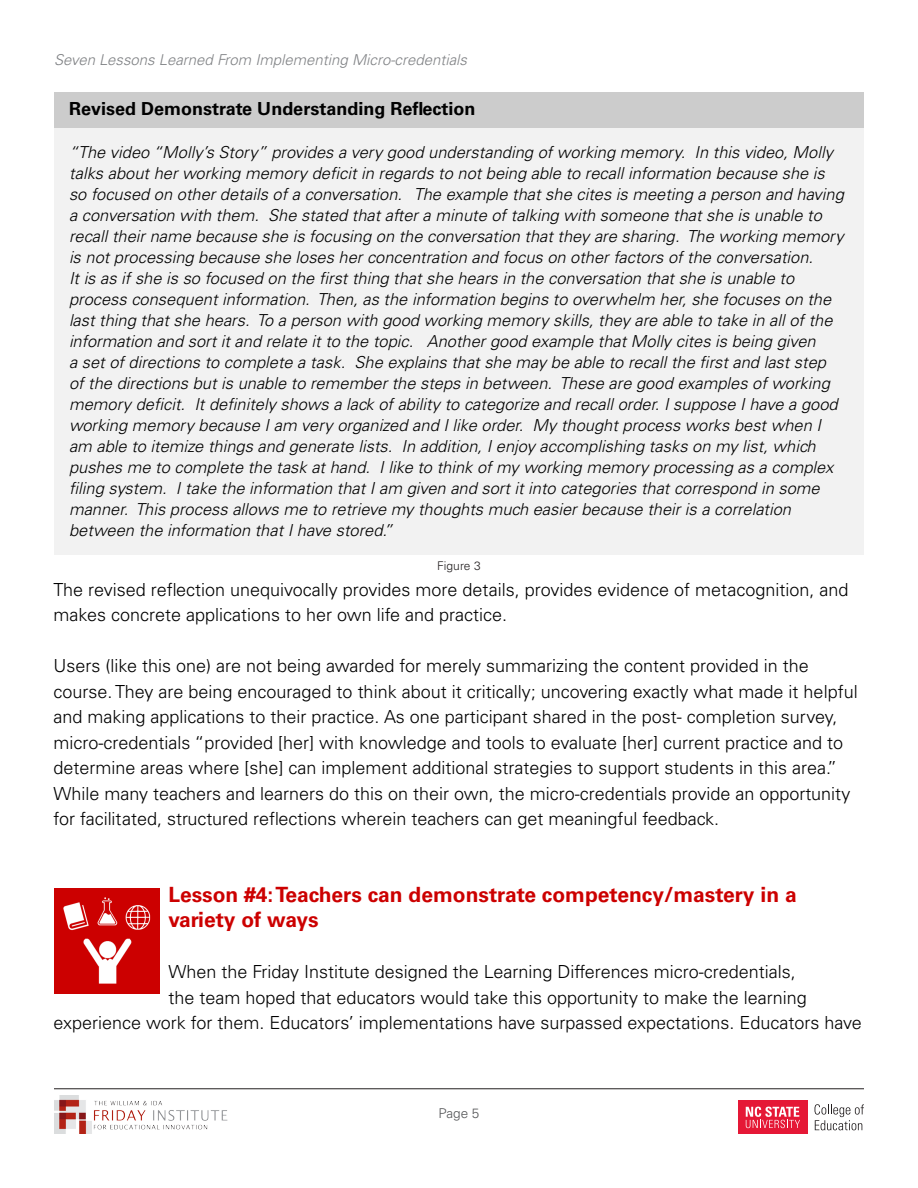
<style>
.page{position:relative;width:918px;height:1188px;background:#fff}
.page>*{position:absolute;margin:0;border:0;box-sizing:border-box;transform-origin:0 0}
.t1{font:700 21px/25.5px "Univers LT Std";color:#c00}
.t2{font:300 18px/25.5px "Univers LT Std";color:#000}
.t3{font:700 18px "Univers LT Std";color:#000}
.t4{font:italic 300 16.5px/21px "Univers LT Std";color:#000}
.t5{font:italic 300 15px "Univers LT Std";color:#808285}
.t6{font:300 13.5px "Univers LT Std";color:#57585a}
.t7{font:300 12px "Univers LT Std";color:#231f20}
</style>
<div class="page">
<div style="left:54px;top:92px;width:810px;height:36px;background:#ccc"></div>
<div style="left:54px;top:128px;width:810px;height:426px;background:#f2f2f2"></div>
<div style="left:54px;top:888px;width:105px;height:105px;background:#c00"></div>
<img style="left:63px;top:897px;width:88px;height:87px">
<img style="left:54px;top:1096px;width:174px;height:38px">
<hr style="left:54px;top:1088px;width:810px;height:1px;background:#231f20">
<div style="left:738px;top:1101px;width:69px;height:33px;background:#e51836"></div>
<svg style="left:746px;top:1107px;width:54px;height:21px"></svg>
<svg style="left:815px;top:1104px;width:49px;height:26px"></svg>
<p class="t5" style="left:54px;top:51px;width:415px">Seven Lessons Learned From Implementing Micro-credentials</p>
<p class="t3" style="left:69px;top:98px;width:408px">Revised Demonstrate Understanding Reflection</p>
<p class="t4" style="left:69px;top:142px;width:776px">“The video “Molly’s Story” provides a very good understanding of working memory. In this video, Molly talks about her working memory deficit in regards to not being able to recall information because she is so focused on other details of a conversation. The example that she cites is meeting a person and having a conversation with them. She stated that after a minute of talking with someone that she is unable to recall their name because she is focusing on the conversation that they are sharing. The working memory is not processing because she loses her concentration and focus on other factors of the conversation.<br>It is as if she is so focused on the first thing that she hears in the conversation that she is unable to process consequent information. Then, as the information begins to overwhelm her, she focuses on the last thing that she hears. To a person with good working memory skills, they are able to take in all of the information and sort it and relate it to the topic. Another good example that Molly cites is being given<br>a set of directions to complete a task. She explains that she may be able to recall the first and last step of the directions but is unable to remember the steps in between. These are good examples of working memory deficit. It definitely shows a lack of ability to categorize and recall order. I suppose I have a good working memory because I am very organized and I like order. My thought process works best when I am able to itemize things and generate lists. In addition, I enjoy accomplishing tasks on my list, which pushes me to complete the task at hand. I like to think of my working memory processing as a complex filing system. I take the information that I am given and sort it into categories that correspond in some manner. This process allows me to retrieve my thoughts much easier because their is a correlation between the information that I have stored.”</p>
<p class="t7" style="left:437px;top:559px;width:45px">Figure 3</p>
<p class="t2" style="left:53px;top:577px;width:797px">The revised reflection unequivocally provides more details, provides evidence of metacognition, and makes concrete applications to her own life and practice.</p>
<p class="t2" style="left:53px;top:653px;width:806px">Users (like this one) are not being awarded for merely summarizing the content provided in the course. They are being encouraged to think about it critically; uncovering exactly what made it helpful and making applications to their practice. As one participant shared in the post- completion survey, micro-credentials “provided [her] with knowledge and tools to evaluate [her] current practice and to determine areas where [she] can implement additional strategies to support students in this area.” While many teachers and learners do this on their own, the micro-credentials provide an opportunity for facilitated, structured reflections wherein teachers can get meaningful feedback.</p>
<p class="t1" style="left:168px;top:882px;width:630px">Lesson #4: Teachers can demonstrate competency/mastery in a variety of ways</p>
<p class="t2" style="left:168px;top:959px;width:629px">When the Friday Institute designed the Learning Differences micro-credentials,</p>
<p class="t2" style="left:168px;top:985px;width:640px">the team hoped that educators would take this opportunity to make the learning</p>
<p class="t2" style="left:53px;top:1010px;width:810px">experience work for them. Educators’ implementations have surpassed expectations. Educators have</p>
<p class="t6" style="left:439px;top:1105px;width:42px">Page 5</p>
</div>
